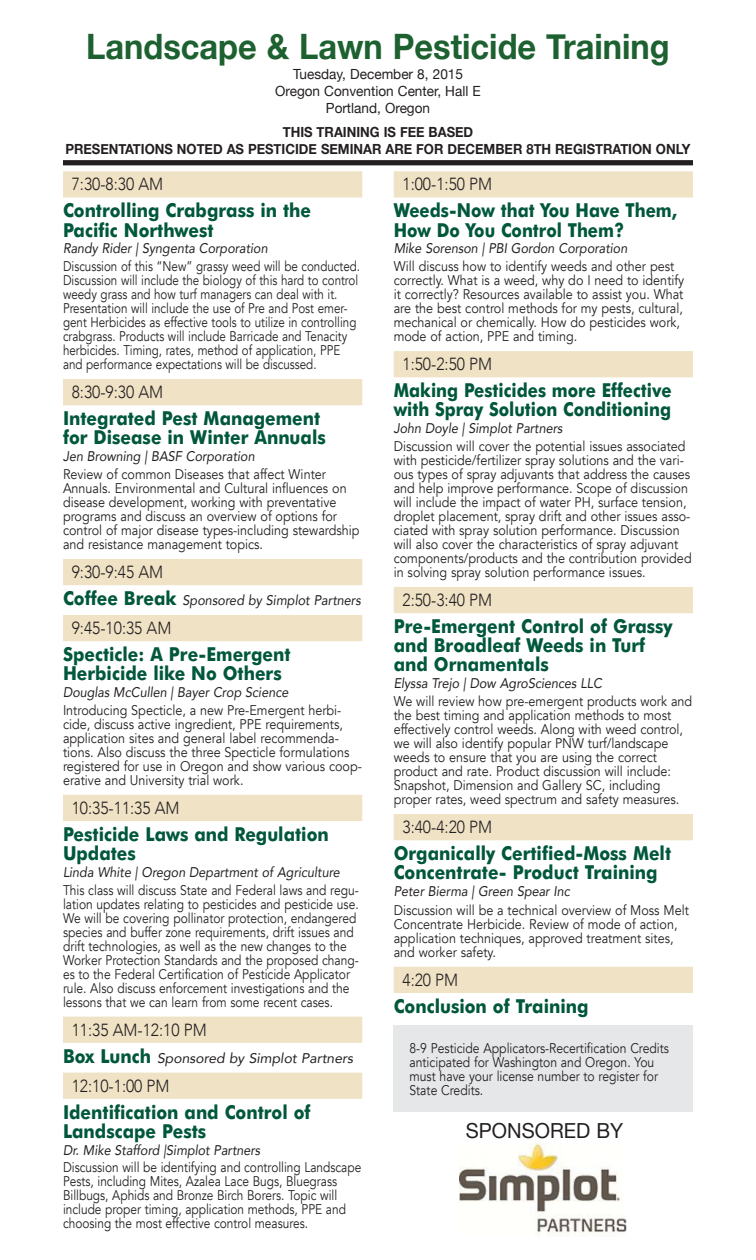
<style>
.page{position:relative;width:756px;height:1260px;background:#fff}
.page>*{position:absolute;margin:0;border:0;box-sizing:border-box;transform-origin:0 0}
.t1{font:700 35px "Helvetica Neue";color:#1d6130;scale:.93 1}
.t2{font:20.65px "Helvetica Neue";color:#231f20}
.t3{font:700 19.25px/19.2px "Futura BT";color:#00573c;scale:.9 1}
.t4{font:700 19.25px/19.2px "Futura BT";color:#00573c;scale:.87 1}
.t5{font:300 17.5px "Avenir";color:#231f20;scale:.9 1}
.t6{font:14px/14px "Avenir";color:#231f20;scale:.9 1}
.t7{font:14px/14px "Avenir";color:#231f20;scale:.86 1}
.t8{font:14px/14px "Avenir";color:#231f20;scale:.83 1}
.t9{font:14px/14px "Avenir";color:#231f20;scale:.85 1}
.t10{font:14px/14px "Avenir";color:#231f20;scale:.87 1}
.t11{font:700 14px "Helvetica Neue";color:#231f20;scale:.93 1}
.t12{font:14px/16.8px "Helvetica Neue";color:#231f20;text-align:center}
.t13{font:italic 14px "Avenir";color:#231f20;scale:.91 1}
.t14{font:italic 14px "Avenir";color:#231f20}
.s1{font-style:italic}
.s2{font-family:"Futura BT";font-weight:700;font-style:normal;font-size:19.25px;color:#00573c}
</style>
<div class="page">
<div style="left:63px;top:160px;width:630px;height:5px;background:#231f20"></div>
<div style="left:63px;top:171px;width:299px;height:27px;background:#efe2c5"></div>
<div style="left:63px;top:379px;width:299px;height:26px;background:#efe2c5"></div>
<div style="left:63px;top:559px;width:299px;height:26px;background:#efe2c5"></div>
<div style="left:63px;top:615px;width:299px;height:26px;background:#efe2c5"></div>
<div style="left:63px;top:795px;width:299px;height:26px;background:#efe2c5"></div>
<div style="left:63px;top:1017px;width:299px;height:26px;background:#efe2c5"></div>
<div style="left:63px;top:1073px;width:299px;height:26px;background:#efe2c5"></div>
<div style="left:394px;top:171px;width:299px;height:27px;background:#efe2c5"></div>
<div style="left:394px;top:351px;width:299px;height:26px;background:#efe2c5"></div>
<div style="left:394px;top:587px;width:299px;height:26px;background:#efe2c5"></div>
<div style="left:394px;top:814px;width:299px;height:26px;background:#efe2c5"></div>
<div style="left:394px;top:967px;width:299px;height:26px;background:#efe2c5"></div>
<div style="left:394px;top:1026px;width:299px;height:86px;background:#e6e7e9"></div>
<img style="left:459px;top:1143px;width:168px;height:93px">
<p class="t1" style="left:86px;top:24px;width:629px">LANDSCAPE &amp; LAWN PESTICIDE TRAINING</p>
<p class="t12" style="left:275px;top:66px;width:206px">Tuesday, December 8, 2015<br>Oregon Convention Center, Hall E<br>Portland, Oregon</p>
<p class="t11" style="left:283px;top:124px;width:17px">THIS</p>
<p class="t11" style="left:317px;top:124px;width:10px">TRAINING</p>
<p class="t11" style="left:384px;top:124px;width:69px">IS FEE BASED</p>
<p class="t11" style="left:65px;top:141px;width:20px">PRESENTATIONS</p>
<p class="t11" style="left:177px;top:141px;width:11px">NOTED</p>
<p class="t11" style="left:227px;top:141px;width:42px">AS PESTICIDE</p>
<p class="t11" style="left:321px;top:141px;width:20px">SEMINAR</p>
<p class="t11" style="left:385px;top:141px;width:11px">ARE</p>
<p class="t11" style="left:416px;top:141px;width:11px">FOR</p>
<p class="t11" style="left:447px;top:141px;width:22px">DECEMBER</p>
<p class="t11" style="left:526px;top:141px;width:41px">8TH REGISTRATION</p>
<p class="t11" style="left:656px;top:141px;width:11px">ONLY</p>
<p class="t5" style="left:72px;top:174px;width:103px">7:30-8:30 AM</p>
<p class="t3" style="left:63px;top:201px;width:277px">Controlling Crabgrass in the<br>Pacific Northwest</p>
<p class="t8" style="left:63px;top:240px;width:360px;line-height:17.8px"><span class="s1">Randy Rider | Syngenta Corporation<br></span>Discussion of this “New” grassy weed will be conducted.</p>
<p class="t8" style="left:63px;top:274px;width:357px">Discussion will include the biology of this hard to control weedy grass and how turf managers can deal with it.<br>Presentation will include the use of Pre and Post emer&shy;gent Herbicides as effective tools to utilize in controlling crabgrass. Products will include Barricade and Tenacity herbicides. Timing, rates, method of application, PPE and performance expectations will be discussed.</p>
<p class="t5" style="left:72px;top:382px;width:103px">8:30-9:30 AM</p>
<p class="t3" style="left:63px;top:409px;width:294px">Integrated Pest Management for Disease in Winter Annuals</p>
<p class="t6" style="left:63px;top:448px;width:294px;line-height:17.8px"><span class="s1">Jen Browning | BASF Corporation<br></span>Review of common Diseases that affect Winter</p>
<p class="t6" style="left:63px;top:481px;width:331px">Annuals. Environmental and Cultural influences on disease development, working with preventative programs and discuss an overview of options for control of major disease types-including stewardship and resistance management topics.</p>
<p class="t5" style="left:72px;top:561px;width:103px">9:30-9:45 AM</p>
<p class="t13" style="left:63px;top:592px;width:329px"><span class="s2">Coffee Break</span> Sponsored by Simplot Partners</p>
<p class="t5" style="left:72px;top:617px;width:112px">9:45-10:35 AM</p>
<p class="t3" style="left:63px;top:644px;width:254px">Specticle: A Pre-Emergent<br>Herbicide like No Others</p>
<p class="t6" style="left:63px;top:684px;width:311px;line-height:17.8px"><span class="s1">Douglas McCullen | Bayer Crop Science<br></span>Introducing Specticle, a new Pre-Emergent herbi-</p>
<p class="t6" style="left:63px;top:717px;width:334px">cide, discuss active ingredient, PPE requirements, application sites and general label recommenda&shy;tions. Also discuss the three Specticle formulations registered for use in Oregon and show various coop&shy;erative and University trial work.</p>
<p class="t5" style="left:72px;top:797px;width:121px">10:35-11:35 AM</p>
<p class="t3" style="left:63px;top:824px;width:297px">Pesticide Laws and Regulation<br>Updates</p>
<p class="t7" style="left:63px;top:863px;width:345px;line-height:17.8px"><span class="s1">Linda White | Oregon Department of Agriculture<br></span>This class will discuss State and Federal laws and regu-</p>
<p class="t7" style="left:63px;top:897px;width:346px">lation updates relating to pesticides and pesticide use.<br>We will be covering pollinator protection, endangered species and buffer zone requirements, drift issues and drift technologies, as well as the new changes to the Worker Protection Standards and the proposed chang&shy;es to the Federal Certification of Pesticide Applicator rule. Also discuss enforcement investigations and the lessons that we can learn from some recent cases.</p>
<p class="t5" style="left:72px;top:1019px;width:151px">11:35 AM-12:10 PM</p>
<p class="t14" style="left:63px;top:1049px;width:292px"><span class="s2">Box Lunch</span> Sponsored by Simplot Partners</p>
<p class="t5" style="left:72px;top:1075px;width:110px">12:10-1:00 PM</p>
<p class="t3" style="left:63px;top:1102px;width:277px">Identification and Control of<br>Landscape Pests</p>
<p class="t9" style="left:63px;top:1141px;width:353px;line-height:17.8px"><span class="s1">Dr. Mike Stafford |Simplot Partners<br></span>Discussion will be identifying and controlling Landscape</p>
<p class="t9" style="left:63px;top:1175px;width:334px">Pests, including Mites, Azalea Lace Bugs, Bluegrass Billbugs, Aphids and Bronze Birch Borers. Topic will include proper timing, application methods, PPE and choosing the most effective control measures.</p>
<p class="t5" style="left:402px;top:174px;width:101px">1:00-1:50 PM</p>
<p class="t4" style="left:394px;top:201px;width:327px">Weeds-Now that You Have Them,<br>How Do You Control Them?</p>
<p class="t6" style="left:394px;top:240px;width:313px;line-height:17.8px"><span class="s1">Mike Sorenson | PBI Gordon Corporation<br></span>Will discuss how to identify weeds and other pest</p>
<p class="t6" style="left:394px;top:274px;width:324px">correctly. What is a weed, why do I need to identify it correctly? Resources available to assist you. What are the best control methods for my pests, cultural, mechanical or chemically. How do pesticides work, mode of action, PPE and timing.</p>
<p class="t5" style="left:402px;top:354px;width:101px">1:50-2:50 PM</p>
<p class="t4" style="left:394px;top:381px;width:321px">Making Pesticides more Effective with Spray Solution Conditioning</p>
<p class="t6" style="left:394px;top:420px;width:326px;line-height:17.8px"><span class="s1">John Doyle | Simplot Partners<br></span>Discussion will cover the potential issues associated</p>
<p class="t6" style="left:394px;top:453px;width:333px">with pesticide/fertilizer spray solutions and the vari&shy;ous types of spray adjuvants that address the causes and help improve performance. Scope of discussion will include the impact of water PH, surface tension, droplet placement, spray drift and other issues asso&shy;ciated with spray solution performance. Discussion will also cover the characteristics of spray adjuvant components/products and the contribution provided in solving spray solution performance issues.</p>
<p class="t5" style="left:402px;top:589px;width:101px">2:50-3:40 PM</p>
<p class="t3" style="left:394px;top:616px;width:312px">Pre-Emergent Control of Grassy and Broadleaf Weeds in Turf and Ornamentals</p>
<p class="t6" style="left:394px;top:675px;width:333px;line-height:17.8px"><span class="s1">Elyssa Trejo | Dow AgroSciences LLC<br></span>We will review how pre-emergent products work and</p>
<p class="t6" style="left:394px;top:708px;width:323px">the best timing and application methods to most effectively control weeds. Along with weed control, we will also identify popular PNW turf/landscape weeds to ensure that you are using the correct product and rate. Product discussion will include:<br>Snapshot, Dimension and Gallery SC, including proper rates, weed spectrum and safety measures.</p>
<p class="t5" style="left:402px;top:817px;width:101px">3:40-4:20 PM</p>
<p class="t3" style="left:394px;top:843px;width:310px">Organically Certified-Moss Melt<br>Concentrate- Product Training</p>
<p class="t6" style="left:394px;top:882px;width:330px;line-height:18.7px"><span class="s1">Peter Bierma | Green Spear Inc<br></span>Discussion will be a technical overview of Moss Melt</p>
<p class="t6" style="left:394px;top:917px;width:317px">Concentrate Herbicide. Review of mode of action, application techniques, approved treatment sites, and worker safety.</p>
<p class="t5" style="left:402px;top:969px;width:64px">4:20 PM</p>
<p class="t3" style="left:394px;top:996px;width:218px">Conclusion of Training</p>
<p class="t10" style="left:410px;top:1041px;width:300px">8-9 Pesticide Applicators-Recertification Credits anticipated for Washington and Oregon. You must have your license number to register for State Credits.</p>
<p class="t2" style="left:466px;top:1118px;width:159px">Sponsored by</p>
</div>
